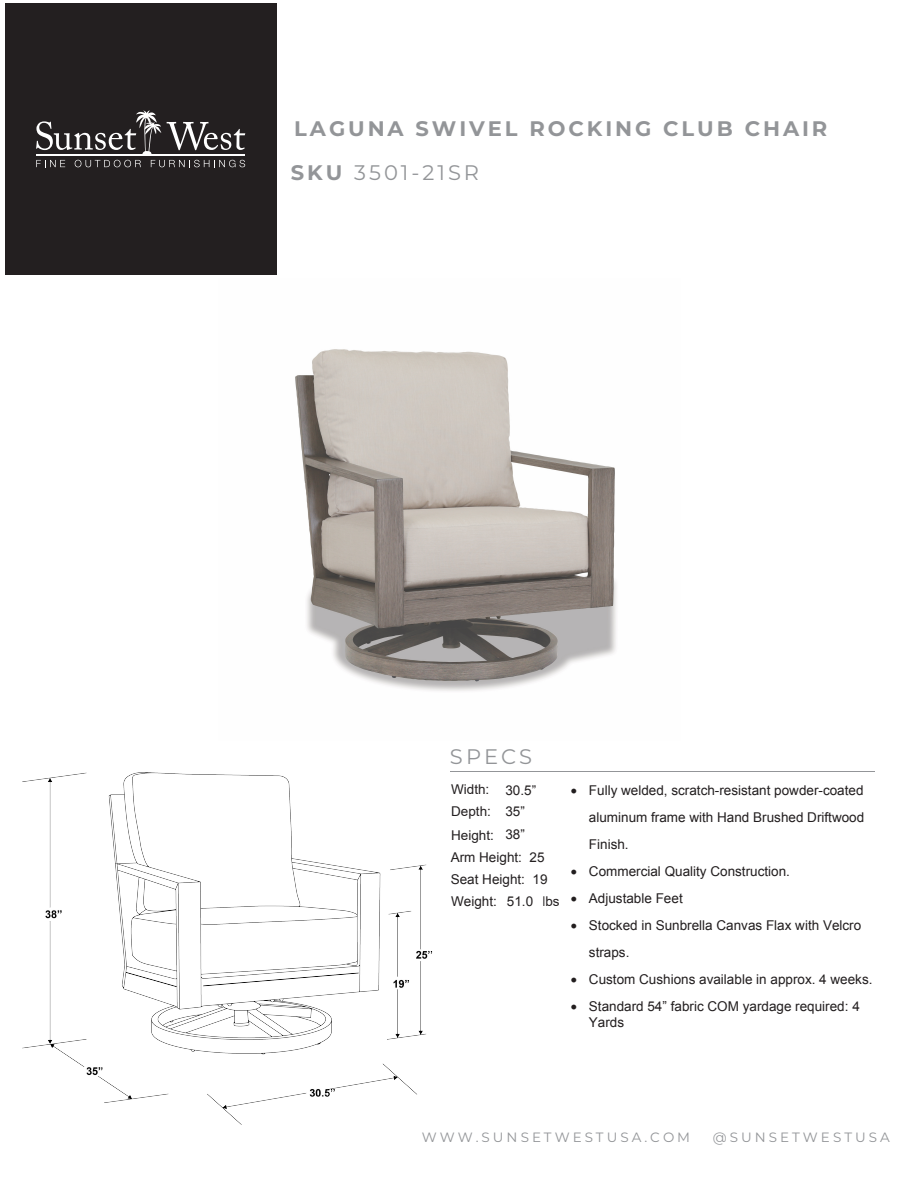
<style>
.page{position:relative;width:918px;height:1188px;background:#fff}
.page>*{position:absolute;margin:0;border:0;box-sizing:border-box;transform-origin:0 0}
.t1{font:700 21px/43.3px "Montserrat";letter-spacing:.14em;color:#939598}
.t2{font:21px "Montserrat";letter-spacing:.145em;color:#939598}
.t3{font:13.5px/27px "Arial";color:#221e1f;text-align:justify}
.t4{font:13.5px/16.2px "Arial";color:#221e1f}
.t5{font:13.5px/21.5px "Arial";color:#231f20}
.t6{font:13.5px "Montserrat";letter-spacing:.225em;color:#939598}
.t7{font:13.5px/22.4px "Arial";color:#231f20}
.s1{font-weight:400}
.s2{font-style:inherit}
.s3{color:#221e1f}
</style>
<div class="page">
<hr style="left:450px;top:771px;width:425px;height:1px;background:#939598">
<div style="left:5px;top:3px;width:272px;height:272px;background:#231f20"></div>
<svg style="left:36px;top:160px;width:29px;height:7px"></svg>
<svg style="left:75px;top:160px;width:66px;height:7px"></svg>
<svg style="left:151px;top:160px;width:94px;height:7px"></svg>
<hr style="left:36px;top:154px;width:209px;height:2px;background:#fff">
<svg style="left:36px;top:110px;width:209px;height:44px"></svg>
<img style="left:295px;top:349px;width:322px;height:342px">
<img style="left:23px;top:773px;width:409px;height:351px">
<h1 class="t1" style="left:291px;top:106px;width:538px">LAGUNA SWIVEL ROCKING CLUB CHAIR<br>S KU <span class="s1">3501-21SR</span></h1>
<h1 class="t2" style="left:450px;top:742px;width:84px">SPECS</h1>
<p class="t5" style="left:451px;top:779px;width:87px"><span class="s2">W</span>idth: <span class="s2">30.5</span>”<br><span class="s2">D</span>epth: <span class="s2">35</span>”</p>
<p class="t5" style="left:451px;top:824px;width:75px"><span class="s2">H</span>eight: 3<span class="s2">8</span>”</p>
<p class="t7" style="left:451px;top:846px;width:98px">Arm Height<span class="s2">:</span> 25<br>Seat Height<span class="s2">:</span> 19<br><span class="s3">Weight:</span></p>
<p class="t5" style="left:507px;top:890px;width:54px"><span class="s2">51</span>.0 lbs</p>
<p class="t3" style="left:589px;top:777px;width:277px;text-indent:-18px">• Fully welded, scratch-resistant powder-coated aluminum frame with Hand Brushed Driftwood Finish.</p>
<p class="t3" style="left:571px;top:858px;width:221px">• Commercial Quality Construction.</p>
<p class="t3" style="left:571px;top:885px;width:113px">• Adjustable Feet</p>
<p class="t3" style="left:589px;top:912px;width:274px;text-indent:-18px">• Stocked in Sunbrella Canvas Flax with Velcro straps.</p>
<p class="t3" style="left:571px;top:966px;width:303px">• Custom Cushions available in approx. 4 weeks.</p>
<p class="t4" style="left:589px;top:998px;width:272px;text-indent:-18px">• Standard 54” fabric COM yardage required: <span class="s2">4<br>Yards</span></p>
<p class="t6" style="left:422px;top:1128px;width:270px">WWW.SUNSETWESTUSA.COM</p>
<p class="t6" style="left:713px;top:1128px;width:178px">@SUNSETWESTUSA</p>
</div>
